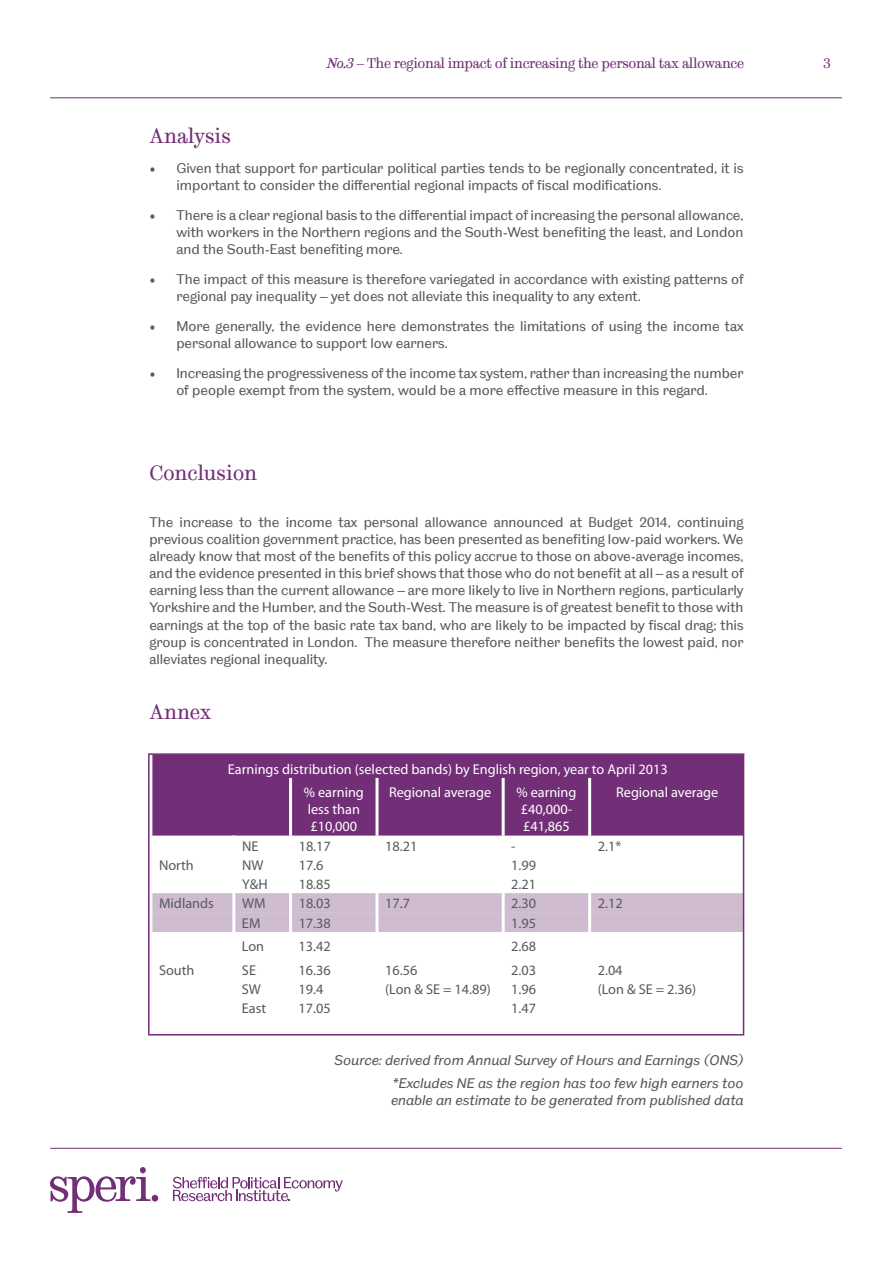
<style>
.page{position:relative;width:893px;height:1263px;background:#fff}
.page>*{position:absolute;margin:0;border:0;box-sizing:border-box;transform-origin:0 0}
.t1{font:21px "TUOS Stephenson";letter-spacing:-.01em;color:#722e77}
.t2{font:14.25px/17.1px "TUOS Blake";color:#58595b}
.t3{font:14.25px "Myriad Pro";color:#58595b}
.t4{font:italic 14.25px/23px "TUOS Blake";color:#58595b;text-align:right}
.t5{font:14.25px/17.1px "Myriad Pro";color:#fff}
.t6{font:14.25px "TUOS Stephenson";letter-spacing:-.02em;color:#722e77}
.s1{font-style:italic}
</style>
<div class="page">
<hr style="left:50px;top:1148px;width:792px;height:1px;background:#722e77">
<svg style="left:173px;top:1177px;width:170px;height:24px"></svg>
<svg style="left:50px;top:1167px;width:108px;height:46px"></svg>
<hr style="left:50px;top:97px;width:792px;height:1px;background:#722e77">
<div style="left:152px;top:756px;width:589px;height:79px;background:#722e77"></div>
<div style="left:152px;top:893px;width:589px;height:39px;background:#cfbcd0"></div>
<hr style="left:289px;top:778px;width:3px;height:57px;background:#fff">
<hr style="left:376px;top:778px;width:3px;height:57px;background:#fff">
<hr style="left:502px;top:778px;width:3px;height:57px;background:#fff">
<hr style="left:588px;top:778px;width:3px;height:57px;background:#fff">
<hr style="left:232px;top:893px;width:3px;height:20px;background:#fff">
<hr style="left:289px;top:893px;width:3px;height:20px;background:#fff">
<hr style="left:376px;top:893px;width:3px;height:20px;background:#fff">
<hr style="left:502px;top:893px;width:3px;height:20px;background:#fff">
<hr style="left:588px;top:893px;width:3px;height:20px;background:#fff">
<hr style="left:232px;top:913px;width:3px;height:19px;background:#fff">
<hr style="left:289px;top:913px;width:3px;height:19px;background:#fff">
<hr style="left:376px;top:913px;width:3px;height:19px;background:#fff">
<hr style="left:502px;top:913px;width:3px;height:19px;background:#fff">
<hr style="left:588px;top:913px;width:3px;height:19px;background:#fff">
<div style="left:148px;top:753px;width:596px;height:282px;border:2px solid #722e77"></div>
<p class="t6" style="left:327px;top:54px;width:418px"><span class="s1">No.3</span> – The regional impact of increasing the personal tax allowance</p>
<p class="t6" style="left:823px;top:54px;width:9px">3</p>
<h1 class="t1" style="left:149px;top:123px;width:83px">Analysis</h1>
<p class="t2" style="left:176px;top:159px;width:569px;text-indent:-27px">• Given that support for particular political parties tends to be regionally concentrated, it is important to consider the differential regional impacts of fiscal modifications.</p>
<p class="t2" style="left:176px;top:206px;width:569px;text-align:justify;text-indent:-27px">• There is a clear regional basis to the differential impact of increasing the personal allowance, with workers in the Northern regions and the South-West benefiting the least, and London and the South-East benefiting more.</p>
<p class="t2" style="left:176px;top:270px;width:569px;text-indent:-27px">• The impact of this measure is therefore variegated in accordance with existing patterns of regional pay inequality – yet does not alleviate this inequality to any extent.</p>
<p class="t2" style="left:176px;top:317px;width:569px;text-indent:-27px">• More generally, the evidence here demonstrates the limitations of using the income tax personal allowance to support low earners.</p>
<p class="t2" style="left:176px;top:364px;width:569px;text-indent:-27px">• Increasing the progressiveness of the income tax system, rather than increasing the number of people exempt from the system, would be a more effective measure in this regard.</p>
<h1 class="t1" style="left:149px;top:460px;width:109px">Conclusion</h1>
<p class="t2" style="left:149px;top:513px;width:596px;text-align:justify">The increase to the income tax personal allowance announced at Budget 2014, continuing previous coalition government practice, has been presented as benefiting low-paid workers. We already know that most of the benefits of this policy accrue to those on above-average incomes, and the evidence presented in this brief shows that those who do not benefit at all – as a result of earning less than the current allowance – are more likely to live in Northern regions, particularly Yorkshire and the Humber, and the South-West. The measure is of greatest benefit to those with earnings at the top of the basic rate tax band, who are likely to be impacted by fiscal drag; this group is concentrated in London. The measure therefore neither benefits the lowest paid, nor alleviates regional inequality.</p>
<h1 class="t1" style="left:149px;top:698px;width:64px">Annex</h1>
<p class="t5" style="left:304px;top:757px;width:366px;line-height:23.4px;text-indent:-76px">Earnings distribution (selected bands) by English region, year to April 2013 % earning</p>
<p class="t5" style="left:308px;top:801px;width:54px">less than £10,000</p>
<p class="t5" style="left:389px;top:783px;width:104px">Regional average</p>
<p class="t5" style="left:516px;top:783px;width:62px;text-align:center">% earning £40,000- £41,865</p>
<p class="t5" style="left:616px;top:783px;width:104px">Regional average</p>
<p class="t3" style="left:242px;top:837px;width:18px">NE</p>
<p class="t3" style="left:299px;top:837px;width:34px">18.17</p>
<p class="t3" style="left:385px;top:837px;width:34px">18.21</p>
<p class="t3" style="left:511px;top:837px;width:6px">-</p>
<p class="t3" style="left:598px;top:837px;width:25px">2.1*</p>
<p class="t3" style="left:159px;top:856px;width:36px">North</p>
<p class="t3" style="left:242px;top:856px;width:23px">NW</p>
<p class="t3" style="left:299px;top:856px;width:26px">17.6</p>
<p class="t3" style="left:511px;top:856px;width:26px">1.99</p>
<p class="t3" style="left:242px;top:875px;width:27px">Y&amp;H</p>
<p class="t3" style="left:299px;top:875px;width:34px">18.85</p>
<p class="t3" style="left:511px;top:875px;width:26px">2.21</p>
<p class="t3" style="left:159px;top:895px;width:56px">Midlands</p>
<p class="t3" style="left:242px;top:895px;width:25px">WM</p>
<p class="t3" style="left:299px;top:895px;width:34px">18.03</p>
<p class="t3" style="left:385px;top:895px;width:26px">17.7</p>
<p class="t3" style="left:511px;top:895px;width:26px">2.30</p>
<p class="t3" style="left:598px;top:895px;width:26px">2.12</p>
<p class="t3" style="left:242px;top:914px;width:20px">EM</p>
<p class="t3" style="left:299px;top:914px;width:34px">17.38</p>
<p class="t3" style="left:511px;top:914px;width:26px">1.95</p>
<p class="t3" style="left:242px;top:938px;width:24px">Lon</p>
<p class="t3" style="left:299px;top:938px;width:34px">13.42</p>
<p class="t3" style="left:511px;top:938px;width:26px">2.68</p>
<p class="t3" style="left:159px;top:961px;width:37px">South</p>
<p class="t3" style="left:242px;top:961px;width:16px">SE</p>
<p class="t3" style="left:299px;top:961px;width:34px">16.36</p>
<p class="t3" style="left:385px;top:961px;width:34px">16.56</p>
<p class="t3" style="left:511px;top:961px;width:26px">2.03</p>
<p class="t3" style="left:598px;top:961px;width:26px">2.04</p>
<p class="t3" style="left:242px;top:980px;width:21px">SW</p>
<p class="t3" style="left:299px;top:980px;width:26px">19.4</p>
<p class="t3" style="left:385px;top:980px;width:107px">(Lon &amp; SE = 14.89)</p>
<p class="t3" style="left:511px;top:980px;width:26px">1.96</p>
<p class="t3" style="left:598px;top:980px;width:100px">(Lon &amp; SE = 2.36)</p>
<p class="t3" style="left:242px;top:999px;width:26px">East</p>
<p class="t3" style="left:299px;top:999px;width:34px">17.05</p>
<p class="t3" style="left:511px;top:999px;width:26px">1.47</p>
<p class="t4" style="left:335px;top:1049px;width:411px">Source: derived from Annual Survey of Hours and Earnings (ONS) *Excludes NE as the region has too few high earners too</p>
<p class="t4" style="left:391px;top:1089px;width:354px">enable an estimate to be generated from published data</p>
</div>
